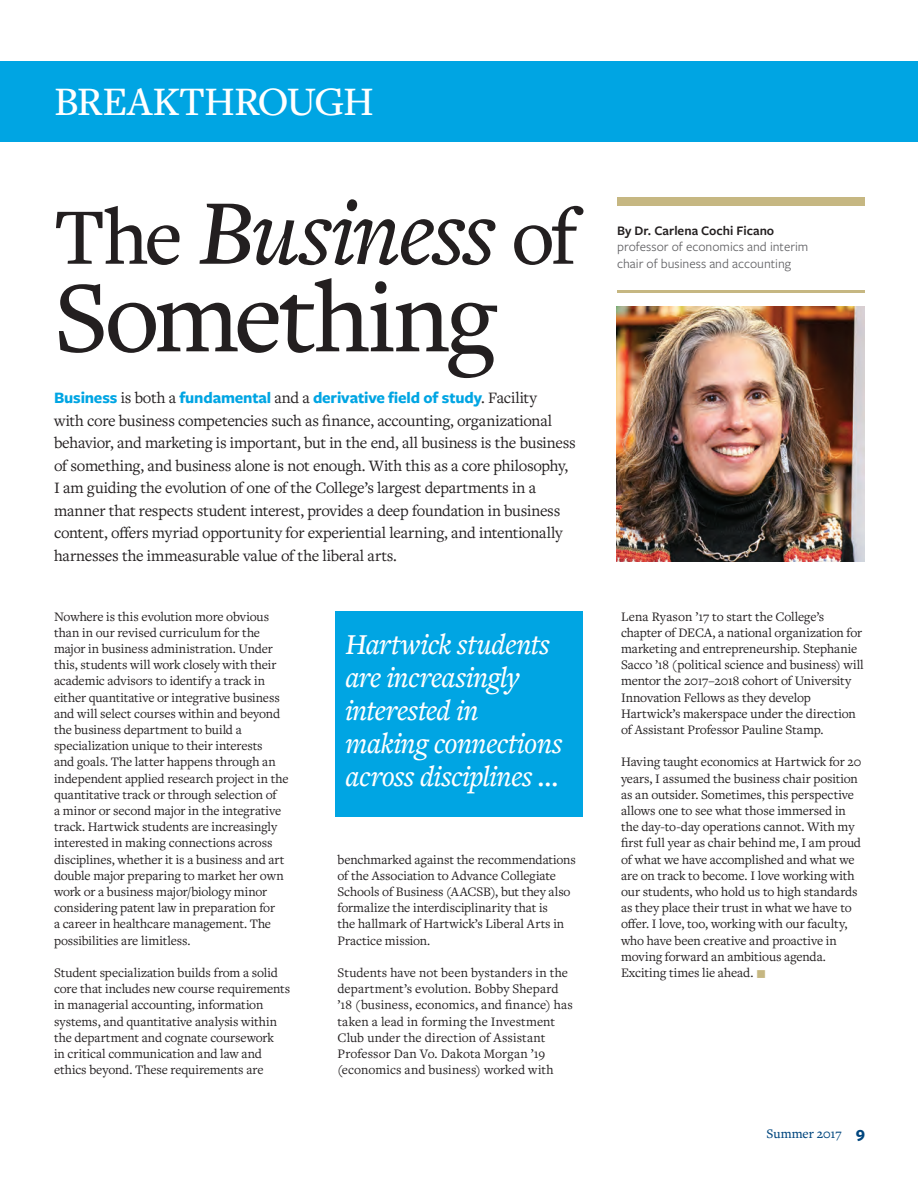
<style>
.page{position:relative;width:918px;height:1188px;background:#fff}
.page>*{position:absolute;margin:0;border:0;box-sizing:border-box;transform-origin:0 0}
.t1{font:500 105px "Freight Text Pro";letter-spacing:-.03em;color:#231f20}
.t2{font:italic 500 96px "Freight Text Pro";letter-spacing:-.03em;color:#231f20}
.t3{font:500 42px "Freight Text Pro";letter-spacing:-.025em;color:#fff}
.t4{font:italic 500 30px/33px "Freight Text Pro";letter-spacing:-.02em;color:#fff}
.t5{font:16.5px/22.5px "Freight Text Pro";letter-spacing:-.015em;color:#231f20}
.t6{font:700 16.5px "Freight Sans Pro";letter-spacing:-.01em;color:#00a5e3}
.t7{font:13.5px/16.2px "Freight Text Pro";letter-spacing:-.005em;color:#231f20}
.t8{font:13.5px "Freight Sans Pro";color:#636366}
.t9{font:600 13.5px "Freight Sans Pro";color:#231f20}
.t10{font:500 13.5px "Freight Text Pro";letter-spacing:-.005em;color:#00467e}
.s1{font-style:normal;font-size:82.95px}
.s2{font-family:"Freight Text Pro";font-weight:400;color:#231f20}
.s3{color:#c6b782}
.s4{font-family:"Freight Sans Pro";font-weight:700;font-size:16.5px}
</style>
<div class="page">
<div style="left:0;top:61px;width:918px;height:80px;background:#00a5e3"></div>
<div style="left:617px;top:197px;width:247px;height:8px;background:#c6b782"></div>
<hr style="left:617px;top:290px;width:247px;height:2px;background:#c6b782">
<hr style="left:0;top:61px;width:1px;height:80px;background:#00467e">
<div style="left:335px;top:611px;width:248px;height:206px;background:#00a5e3"></div>
<img style="left:617px;top:307px;width:247px;height:255px">
<h3 class="t3" style="left:54px;top:74px;width:322px">BREAKTHROUGH</h3>
<h2 class="t2" style="left:54px;top:169px;width:525px"><span class="s1">The</span> Business <span class="s1">of</span></h2>
<h1 class="t1" style="left:54px;top:248px;width:444px">Something</h1>
<p class="t6" style="left:54px;top:387px;width:485px">Business <span class="s2">is both a</span> fundamental <span class="s2">and a</span> derivative field of study<span class="s2">. Facility</span></p>
<p class="t5" style="left:54px;top:409px;width:523px">with core business competencies such as finance, accounting, organizational behavior, and marketing is important, but in the end, all business is the business of something, and business alone is not enough. With this as a core philosophy, I am guiding the evolution of one of the College’s largest departments in a manner that respects student interest, provides a deep foundation in business content, offers myriad opportunity for experiential learning, and intentionally harnesses the immeasurable value of the liberal arts.</p>
<p class="t7" style="left:54px;top:608px;width:236px">Nowhere is this evolution more obvious than in our revised curriculum for the major in business administration. Under this, students will work closely with their academic advisors to identify a track in either quantitative or integrative business and will select courses within and beyond the business department to build a specialization unique to their interests<br>and goals. The latter happens through an independent applied research project in the quantitative track or through selection of<br>a minor or second major in the integrative track. Hartwick students are increasingly interested in making connections across disciplines, whether it is a business and art double major preparing to market her own work or a business major/biology minor considering patent law in preparation for<br>a career in healthcare management. The possibilities are limitless.</p>
<p class="t7" style="left:54px;top:964px;width:238px">Student specialization builds from a solid core that includes new course requirements in managerial accounting, information systems, and quantitative analysis within the department and cognate coursework<br>in critical communication and law and ethics beyond. These requirements are</p>
<h3 class="t4" style="left:345px;top:626px;width:219px">Hartwick students are increasingly interested in making connections across disciplines …</h3>
<p class="t7" style="left:338px;top:851px;width:240px">benchmarked against the recommendations of the Association to Advance Collegiate Schools of Business (AACSB), but they also formalize the interdisciplinarity that is<br>the hallmark of Hartwick’s Liberal Arts in Practice mission.</p>
<p class="t7" style="left:338px;top:964px;width:237px">Students have not been bystanders in the department’s evolution. Bobby Shepard ’18 (business, economics, and finance) has taken a lead in forming the Investment Club under the direction of Assistant Professor Dan Vo. Dakota Morgan ’19 (economics and business) worked with</p>
<p class="t9" style="left:617px;top:221px;width:159px">By Dr. Carlena Cochi Ficano</p>
<p class="t8" style="left:617px;top:237px;width:193px">professor of economics and interim</p>
<p class="t8" style="left:617px;top:254px;width:176px">chair of business and accounting</p>
<p class="t7" style="left:621px;top:608px;width:244px">Lena Ryason ’17 to start the College’s chapter of DECA, a national organization for marketing and entrepreneurship. Stephanie Sacco ’18 (political science and business) will mentor the 2017–2018 cohort of University Innovation Fellows as they develop Hartwick’s makerspace under the direction of Assistant Professor Pauline Stamp.</p>
<p class="t7" style="left:621px;top:754px;width:242px">Having taught economics at Hartwick for 20 years, I assumed the business chair position as an outsider. Sometimes, this perspective allows one to see what those immersed in the day-to-day operations cannot. With my first full year as chair behind me, I am proud of what we have accomplished and what we are on track to become. I love working with our students, who hold us to high standards as they place their trust in what we have to offer. I love, too, working with our faculty, who have been creative and proactive in moving forward an ambitious agenda.<br>Exciting times lie ahead. <span class="s3">■</span></p>
<p class="t10" style="left:766px;top:1125px;width:100px">Summer 2017 <span class="s4">9</span></p>
</div>
